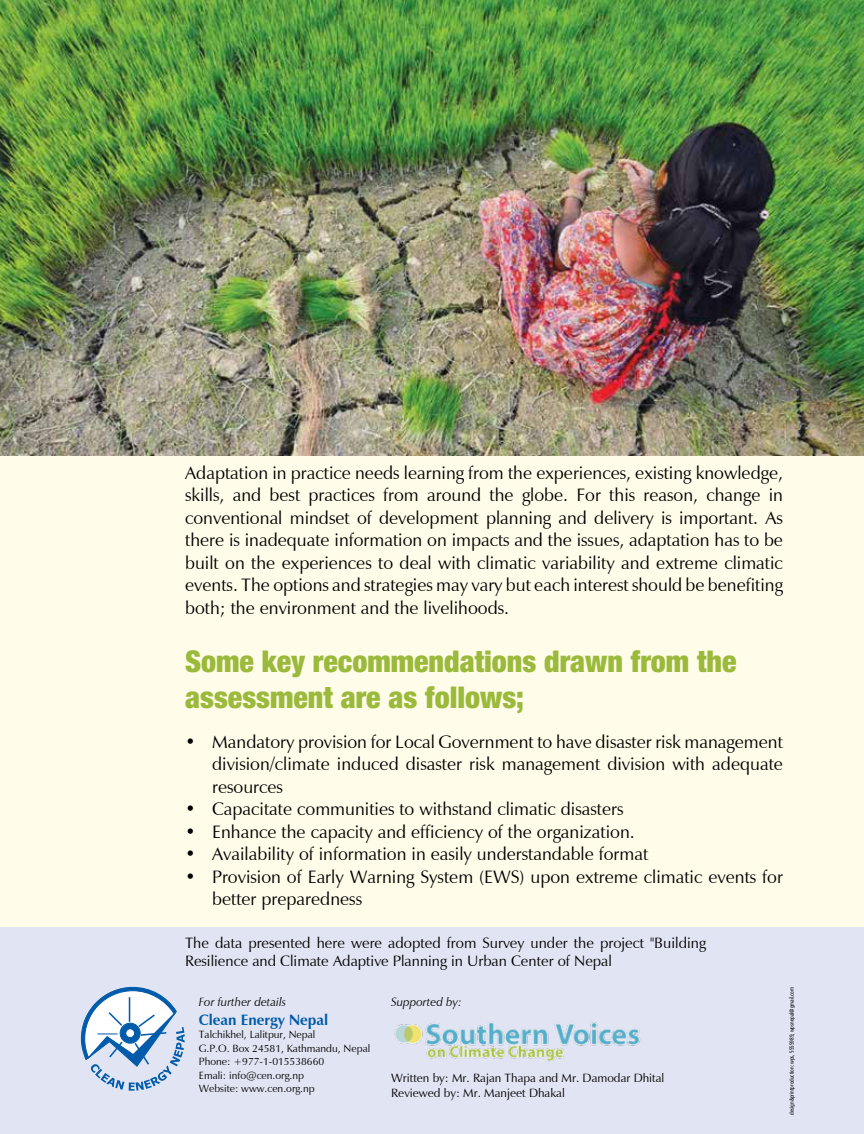
<style>
.page{position:relative;width:864px;height:1134px;background:#fffde9}
.page>*{position:absolute;margin:0;border:0;box-sizing:border-box;transform-origin:0 0}
.t1{font:900 condensed 30px/36px "Helvetica Neue";color:#9bba3c}
.t2{font:18px/22.5px "Zapf Humanist 601 BT";color:#000;text-align:justify}
.t3{font:15px/18px "Zapf Humanist 601 BT";color:#000}
.t4{font:700 15px "Zapf Humanist 601 BT";color:#005baa}
.t5{font:12px/15px "Zapf Humanist 601 BT";color:#000}
.t6{font:italic 12px "Zapf Humanist 601 BT";color:#000}
.t7{font:10.5px/13.5px "Zapf Humanist 601 BT";color:#000}
.t8{font:condensed 6px "Frutiger";color:#000;scale:.9 1}
</style>
<div class="page">
<div style="left:0;top:927px;width:864px;height:207px;background:#e1e4f3"></div>
<img style="left:394px;top:1022px;width:247px;height:40px">
<svg style="left:81px;top:987px;width:104px;height:104px"></svg>
<img style="left:0;top:0;width:864px;height:455px">
<p class="t2" style="left:185px;top:461px;width:599px">Adaptation in practice needs learning from the experiences, existing knowledge, skills, and best practices from around the globe. For this reason, change in conventional mindset of development planning and delivery is important. As there is inadequate information on impacts and the issues, adaptation has to be built on the experiences to deal with climatic variability and extreme climatic events. The options and strategies may vary but each interest should be benefiting both; the environment and the livelihoods.</p>
<h1 class="t1" style="left:185px;top:643px;width:553px">Some key recommendations drawn from the assessment are as follows;</h1>
<p class="t2" style="left:212px;top:730px;width:572px;text-indent:-27px">• Mandatory provision for Local Government to have disaster risk management division/climate induced disaster risk management division with adequate resources</p>
<p class="t2" style="left:185px;top:798px;width:440px">• Capacitate communities to withstand climatic disasters</p>
<p class="t2" style="left:185px;top:820px;width:451px">• Enhance the capacity and efficiency of the organization.</p>
<p class="t2" style="left:185px;top:843px;width:465px">• Availability of information in easily understandable format</p>
<p class="t2" style="left:212px;top:865px;width:572px;text-indent:-27px">• Provision of Early Warning System (EWS) upon extreme climatic events for better preparedness</p>
<p class="t3" style="left:185px;top:934px;width:522px">The data presented here were adopted from Survey under the project "Building<br>Resilience and Climate Adaptive Planning in Urban Center of Nepal</p>
<p class="t6" style="left:199px;top:994px;width:89px">For further details</p>
<p class="t6" style="left:391px;top:994px;width:72px">Supported by:</p>
<p class="t4" style="left:199px;top:1011px;width:131px">Clean Energy Nepal</p>
<p class="t7" style="left:199px;top:1028px;width:173px">Talchikhel, Lalitpur, Nepal<br>G.P.O. Box 24581, Kathmandu, Nepal<br>Phone: +977-1-015538660<br>Emali: info@cen.org.np<br>Website: www.cen.org.np</p>
<p class="t5" style="left:391px;top:1070px;width:275px">Written by: Mr. Rajan Thapa and Mr. Damodar Dhital<br>Reviewed by: Mr. Manjeet Dhakal</p>
<p class="t8" style="left:788px;top:1115px;width:144px;rotate:-90deg">design&amp;printproduction: wps, 5555989, wpsnepal@gmail.com</p>
</div>
